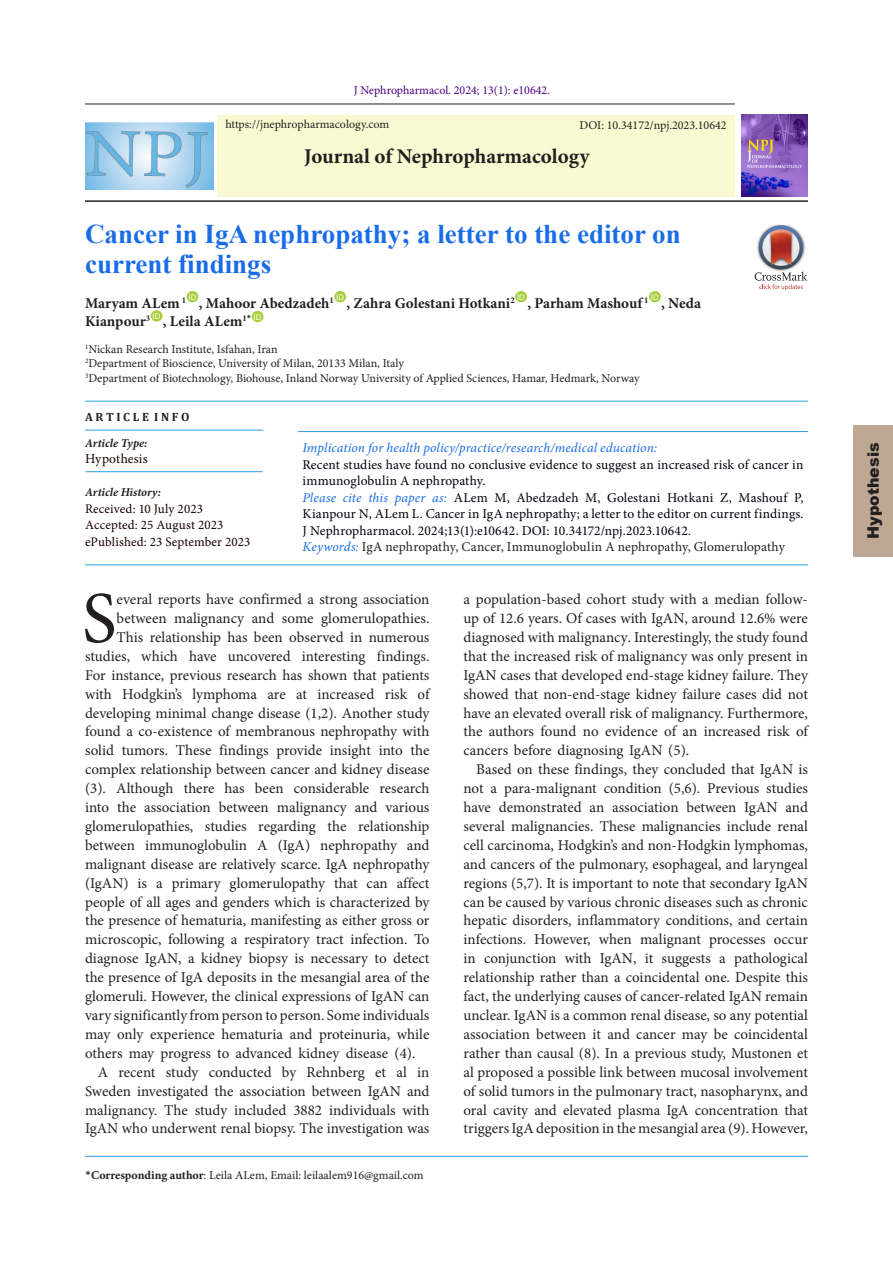
<style>
.page{position:relative;width:893px;height:1263px;background:#fff}
.page>*{position:absolute;margin:0;border:0;box-sizing:border-box;transform-origin:0 0}
.t1{font:73.2px "Minion Pro";color:#231f20}
.t2{font:700 27px/30px "Times New Roman";color:#196ce8}
.t3{font:700 21px "Minion Pro";color:#231f20}
.t4{font:900 15.75px "Arial";color:#231f20}
.t5{font:15px/18.9px "Minion Pro";color:#231f20;text-align:justify}
.t6{font:700 15px "Minion Pro";color:#231f20}
.abstract{font:13.5px/16.5px "Minion Pro";letter-spacing:.005em;color:#00000b}
.abstract-2{font:13.5px "Minion Pro";letter-spacing:.005em;color:#231f20}
.abstract-3{font:italic 13.5px "Minion Pro";letter-spacing:.01em;color:#196ce8}
.t7{font:13.5px "Minion Pro";letter-spacing:.01em;color:#170000}
.t8{font:13.05px "Minion Pro";letter-spacing:.005em;color:#170000}
.t9{font:12px "Minion Pro";color:#231f20}
.t10{font:12px "Minion Pro";color:#4b0082}
.t11{font:italic 700 12px "Minion Pro";color:#231f20}
.t12{font:700 12px "Cambria";color:#231f20}
.t13{font:7.8px "Arial";color:#fff}
.s1{font-style:italic;color:#196ce8}
.s2{font-family:"Calibri"}
.s3{font-weight:700}
</style>
<div class="page">
<hr style="left:85px;top:104px;width:650px;height:1px;background:#231f20">
<hr style="left:85px;top:200px;width:723px;height:2px;background:#231f20">
<div style="left:217px;top:115px;width:518px;height:81px;background:#fafad2"></div>
<img style="left:741px;top:115px;width:66px;height:82px">
<div style="left:187px;top:291px;width:11px;height:11px;background:#a6ce39;border-radius:50%"></div>
<div style="left:334px;top:291px;width:12px;height:11px;background:#a6ce39;border-radius:50%"></div>
<div style="left:515px;top:291px;width:12px;height:11px;background:#a6ce39;border-radius:50%"></div>
<div style="left:649px;top:291px;width:12px;height:11px;background:#a6ce39;border-radius:50%"></div>
<div style="left:151px;top:310px;width:11px;height:12px;background:#a6ce39;border-radius:50%"></div>
<div style="left:252px;top:311px;width:11px;height:11px;background:#a6ce39;border-radius:50%"></div>
<hr style="left:85px;top:1156px;width:723px;height:1px;background:#28a0da">
<hr style="left:298px;top:431px;width:510px;height:1px;background:#28a0da">
<hr style="left:85px;top:401px;width:723px;height:1px;background:#28a0da">
<hr style="left:85px;top:564px;width:723px;height:1px;background:#28a0da">
<hr style="left:85px;top:430px;width:178px;height:1px;background:#28a0da">
<hr style="left:85px;top:471px;width:178px;height:1px;background:#28a0da">
<svg style="left:755px;top:225px;width:52px;height:65px"></svg>
<img style="left:85px;top:122px;width:128px;height:67px">
<div style="left:853px;top:425px;width:40px;height:131px;background:#bea793"></div>
<p class="t10" style="left:354px;top:82px;width:198px">J Nephropharmacol. 2024; 13(1): e10642.</p>
<p class="t9" style="left:225px;top:116px;width:165px">https://jnephropharmacology.com</p>
<p class="t9" style="left:579px;top:117px;width:149px">DOI: 10.34172/npj.2023.10642</p>
<p class="t3" style="left:304px;top:142px;width:287px">Journal of Nephropharmacology</p>
<p class="t2" style="left:85px;top:218px;width:597px">Cancer in IgA nephropathy; a letter to the editor on current findings</p>
<p class="t6" style="left:85px;top:292px;width:103px">Maryam ALem <sup>1</sup></p>
<p class="t13" style="left:189px;top:292px;width:9px">ID</p>
<p class="t13" style="left:336px;top:292px;width:9px">ID</p>
<p class="t13" style="left:517px;top:292px;width:9px">ID</p>
<p class="t13" style="left:651px;top:292px;width:9px">ID</p>
<p class="t6" style="left:199px;top:292px;width:137px">, Mahoor Abedzadeh<sup>1</sup></p>
<p class="t6" style="left:346px;top:292px;width:170px">, Zahra Golestani Hotkani<sup>2</sup></p>
<p class="t6" style="left:527px;top:292px;width:123px">, Parham Mashouf <sup>1</sup></p>
<p class="t6" style="left:661px;top:292px;width:41px">, Neda</p>
<p class="t6" style="left:85px;top:310px;width:67px">Kianpour<sup>3</sup></p>
<p class="t13" style="left:153px;top:311px;width:9px">ID</p>
<p class="t6" style="left:163px;top:310px;width:90px">, Leila ALem<sup>1</sup><sup>*</sup></p>
<p class="t13" style="left:254px;top:312px;width:9px">ID</p>
<p class="t9" style="left:85px;top:341px;width:194px"><sup>1</sup>Nickan Research Institute, Isfahan, Iran</p>
<p class="t9" style="left:85px;top:355px;width:320px"><sup>2</sup>Department of Bioscience, University of Milan, 20133 Milan, Italy</p>
<p class="t9" style="left:85px;top:370px;width:556px"><sup>3</sup>Department of Biotechnology, Biohouse, Inland Norway University of Applied Sciences, Hamar, Hedmark, Norway</p>
<p class="t12" style="left:85px;top:409px;width:106px">A R T I C L E I N F O</p>
<p class="t11" style="left:85px;top:435px;width:64px">Article Type:</p>
<p class="t7" style="left:85px;top:450px;width:64px">Hypothesis</p>
<p class="t11" style="left:85px;top:484px;width:78px">Article History:</p>
<p class="t8" style="left:85px;top:500px;width:119px">Received: 10 July 2023</p>
<p class="t8" style="left:85px;top:516px;width:140px">Accepted: 25 August 2023</p>
<p class="t8" style="left:85px;top:533px;width:167px">ePublished: 23 September 2023</p>
<p class="abstract-3" style="left:303px;top:439px;width:356px">Implication for health policy/practice/research/medical education:</p>
<p class="abstract" style="left:303px;top:456px;width:503px">Recent studies have found no conclusive evidence to suggest an increased risk of cancer in immunoglobulin A nephropathy.</p>
<p class="abstract" style="left:303px;top:489px;width:503px;text-align:justify"><span class="s1">Please cite this paper as:</span> ALem M, Abedzadeh M, Golestani Hotkani Z, Mashouf P, Kianpour N, ALem L. Cancer in IgA nephropathy; a letter to the editor on current findings.<br>J Nephropharmacol. 2024;13(1):e10642. DOI: 10.34172/npj.2023.10642.</p>
<p class="abstract-2" style="left:303px;top:538px;width:484px"><span class="s1">Keywords:</span> IgA nephropathy, Cancer, Immunoglobulin A nephropathy, Glomerulopathy</p>
<p class="t1" style="left:82px;top:569px;width:36px">S</p>
<p class="t5" style="left:117px;top:590px;width:314px">everal reports have confirmed a strong association</p>
<p class="t5" style="left:117px;top:609px;width:314px">between malignancy and some glomerulopathies.</p>
<p class="t5" style="left:117px;top:628px;width:314px">This relationship has been observed in numerous</p>
<p class="t5" style="left:85px;top:647px;width:346px">studies, which have uncovered interesting findings.</p>
<p class="t5" style="left:85px;top:665px;width:346px">For instance, previous research has shown that patients</p>
<p class="t5" style="left:85px;top:684px;width:346px">with Hodgkin’s lymphoma are at increased risk of</p>
<p class="t5" style="left:85px;top:703px;width:346px">developing minimal change disease (1,2). Another study</p>
<p class="t5" style="left:85px;top:722px;width:346px">found a co-existence of membranous nephropathy with</p>
<p class="t5" style="left:85px;top:741px;width:346px">solid tumors. These findings provide insight into the</p>
<p class="t5" style="left:85px;top:760px;width:346px">complex relationship between cancer and kidney disease</p>
<p class="t5" style="left:85px;top:779px;width:346px">(3). Although there has been considerable research</p>
<p class="t5" style="left:85px;top:798px;width:346px">into the association between malignancy and various</p>
<p class="t5" style="left:85px;top:817px;width:346px">glomerulopathies, studies regarding the relationship</p>
<p class="t5" style="left:85px;top:836px;width:346px">between immunoglobulin A (IgA) nephropathy and</p>
<p class="t5" style="left:85px;top:854px;width:346px">malignant disease are relatively scarce. IgA nephropathy</p>
<p class="t5" style="left:85px;top:873px;width:346px">(IgAN) is a primary glomerulopathy that can affect</p>
<p class="t5" style="left:85px;top:892px;width:346px">people of all ages and genders which is characterized by</p>
<p class="t5" style="left:85px;top:911px;width:346px">the presence of hematuria, manifesting as either gross or</p>
<p class="t5" style="left:85px;top:930px;width:346px">microscopic, following a respiratory tract infection. To</p>
<p class="t5" style="left:85px;top:949px;width:346px">diagnose IgAN, a kidney biopsy is necessary to detect</p>
<p class="t5" style="left:85px;top:968px;width:346px">the presence of IgA deposits in the mesangial area of the</p>
<p class="t5" style="left:85px;top:987px;width:346px">glomeruli. However, the clinical expressions of IgAN can</p>
<p class="t5" style="left:85px;top:1006px;width:346px">vary significantly from person to person. Some individuals</p>
<p class="t5" style="left:85px;top:1025px;width:346px">may only experience hematuria and proteinuria, while</p>
<p class="t5" style="left:85px;top:1043px;width:332px">others may progress to advanced kidney disease (4).</p>
<p class="t5" style="left:85px;top:1062px;width:346px;text-indent:13px">A recent study conducted by Rehnberg et al in Sweden investigated the association between IgAN and malignancy. The study included 3882 individuals with IgAN who underwent renal biopsy. The investigation was</p>
<p class="t9" style="left:85px;top:1167px;width:340px"><span class="s2">*</span><span class="s3">Corresponding author</span>: Leila ALem, Email: leilaalem916@gmail.com</p>
<p class="t5" style="left:463px;top:590px;width:346px">a population-based cohort study with a median follow&shy;up of 12.6 years. Of cases with IgAN, around 12.6% were diagnosed with malignancy. Interestingly, the study found that the increased risk of malignancy was only present in IgAN cases that developed end-stage kidney failure. They showed that non-end-stage kidney failure cases did not have an elevated overall risk of malignancy. Furthermore, the authors found no evidence of an increased risk of cancers before diagnosing IgAN (5).</p>
<p class="t5" style="left:463px;top:760px;width:346px;text-indent:13px">Based on these findings, they concluded that IgAN is not a para-malignant condition (5,6). Previous studies have demonstrated an association between IgAN and several malignancies. These malignancies include renal cell carcinoma, Hodgkin’s and non-Hodgkin lymphomas, and cancers of the pulmonary, esophageal, and laryngeal regions (5,7). It is important to note that secondary IgAN can be caused by various chronic diseases such as chronic hepatic disorders, inflammatory conditions, and certain infections. However, when malignant processes occur in conjunction with IgAN, it suggests a pathological relationship rather than a coincidental one. Despite this fact, the underlying causes of cancer-related IgAN remain unclear. IgAN is a common renal disease, so any potential association between it and cancer may be coincidental rather than causal (8). In a previous study, Mustonen et al proposed a possible link between mucosal involvement of solid tumors in the pulmonary tract, nasopharynx, and oral cavity and elevated plasma IgA concentration that triggers IgA deposition in the mesangial area (9). However,</p>
<p class="t4" style="left:862px;top:539px;width:98px;rotate:-90deg">Hypothesis</p>
</div>
